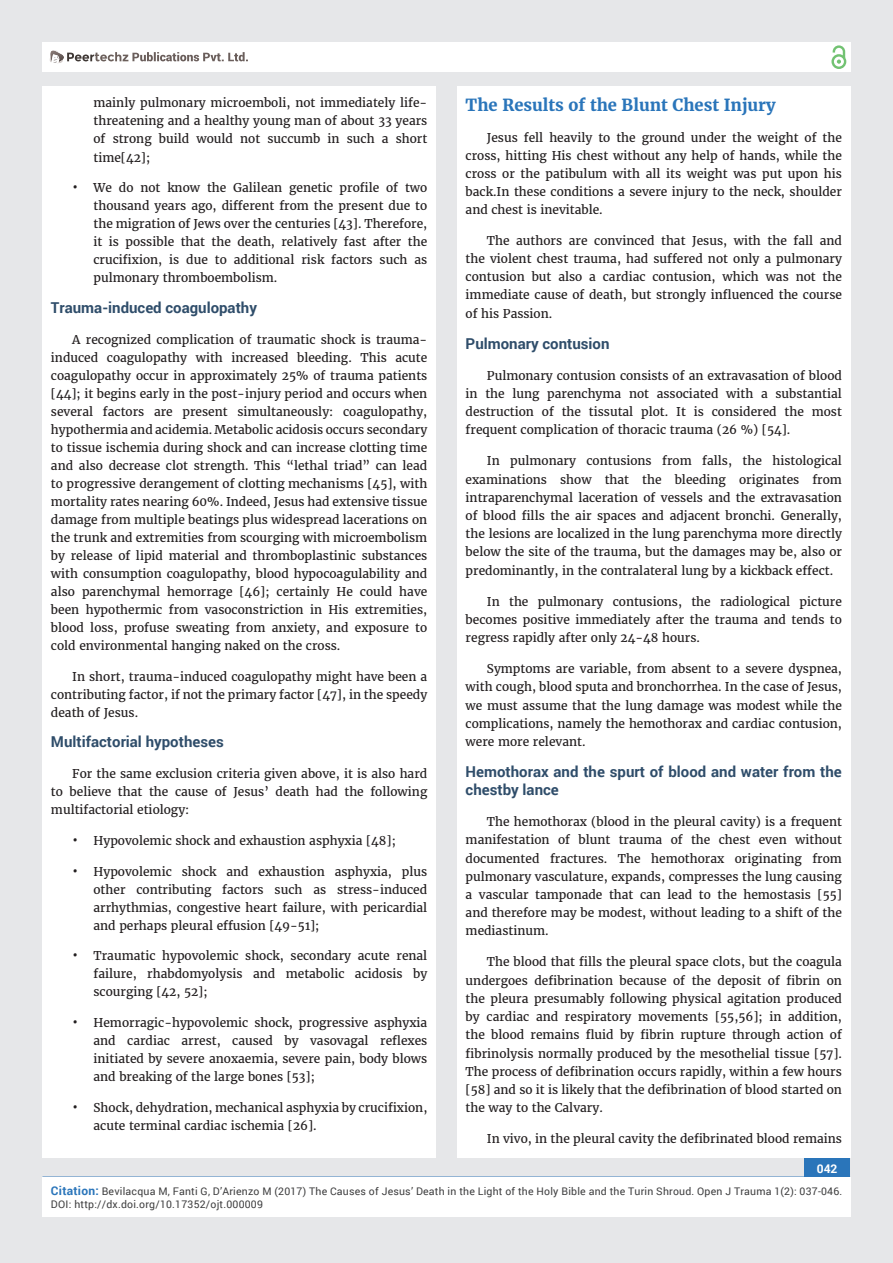
<style>
.page{position:relative;width:893px;height:1263px;background:#e6e7e9}
.page>*{position:absolute;margin:0;border:0;box-sizing:border-box;transform-origin:0 0}
.t1{font:700 16.5px "Merriweather";color:#2a75ba}
.t2{font:700 15px/18.1px "Roboto";color:#2f4d6a}
.t3{font:12px/18px "Merriweather";color:#231f20;text-align:justify}
.t4{font:700 12px "Roboto";color:#fff}
.t5{font:10.5px/13.5px "Roboto";letter-spacing:.02em;color:#3e3e3f}
.s1{font-size:15px}
.s2{font-weight:700;font-size:12px;color:#2a75ba}
</style>
<div class="page">
<div style="left:42px;top:43px;width:808px;height:29px;background:#fff"></div>
<div style="left:831px;top:54px;width:15px;height:15px;border:2px solid #72c272;border-radius:50%"></div>
<svg style="left:831px;top:45px;width:15px;height:19px"></svg>
<div style="left:804px;top:1157px;width:46px;height:43px;background:#2a75ba"></div>
<svg style="left:49px;top:50px;width:199px;height:14px"></svg>
<div style="left:42px;top:1177px;width:809px;height:40px;background:#fff"></div>
<div style="left:42px;top:87px;width:394px;height:1071px;background:#fff"></div>
<div style="left:457px;top:87px;width:393px;height:1071px;background:#fff"></div>
<p class="t3" style="left:94px;top:94px;width:335px">mainly pulmonary microemboli, not immediately life&shy;threatening and a healthy young man of about 33 years of strong build would not succumb in such a short time[42];</p>
<p class="t3" style="left:94px;top:179px;width:335px;text-indent:-21px"><span class="s1">•</span> We do not know the Galilean genetic profile of two thousand years ago, different from the present due to the migration of Jews over the centuries [43]. Therefore, it is possible that the death, relatively fast after the crucifixion, is due to additional risk factors such as pulmonary thromboembolism.</p>
<p class="t2" style="left:51px;top:298px;width:208px">Trauma-induced coagulopathy</p>
<p class="t3" style="left:51px;top:331px;width:378px;text-indent:21px">A recognized complication of traumatic shock is trauma&shy;induced coagulopathy with increased bleeding. This acute coagulopathy occur in approximately 25% of trauma patients [44]; it begins early in the post-injury period and occurs when several factors are present simultaneously: coagulopathy, hypothermia and acidemia. Metabolic acidosis occurs secondary to tissue ischemia during shock and can increase clotting time and also decrease clot strength. This “lethal triad” can lead to progressive derangement of clotting mechanisms [45], with mortality rates nearing 60%. Indeed, Jesus had extensive tissue damage from multiple beatings plus widespread lacerations on the trunk and extremities from scourging with microembolism by release of lipid material and thromboplastinic substances with consumption coagulopathy, blood hypocoagulability and also parenchymal hemorrage [46]; certainly He could have been hypothermic from vasoconstriction in His extremities, blood loss, profuse sweating from anxiety, and exposure to cold environmental hanging naked on the cross.</p>
<p class="t3" style="left:51px;top:667px;width:378px;text-indent:21px">In short, trauma-induced coagulopathy might have been a contributing factor, if not the primary factor [47], in the speedy death of Jesus.</p>
<p class="t2" style="left:51px;top:732px;width:174px">Multifactorial hypotheses</p>
<p class="t3" style="left:51px;top:765px;width:378px;text-indent:21px">For the same exclusion criteria given above, it is also hard to believe that the cause of Jesus’ death had the following multifactorial etiology:</p>
<p class="t3" style="left:72px;top:832px;width:325px"><span class="s1">•</span> Hypovolemic shock and exhaustion asphyxia [48];</p>
<p class="t3" style="left:94px;top:862px;width:335px;text-indent:-21px"><span class="s1">•</span> Hypovolemic shock and exhaustion asphyxia, plus other contributing factors such as stress-induced arrhythmias, congestive heart failure, with pericardial and perhaps pleural effusion [49-51];</p>
<p class="t3" style="left:94px;top:947px;width:335px;text-indent:-21px"><span class="s1">•</span> Traumatic hypovolemic shock, secondary acute renal failure, rhabdomyolysis and metabolic acidosis by scourging [42, 52];</p>
<p class="t3" style="left:94px;top:1014px;width:335px;text-indent:-21px"><span class="s1">•</span> Hemorragic-hypovolemic shock, progressive asphyxia and cardiac arrest, caused by vasovagal reflexes initiated by severe anoxaemia, severe pain, body blows and breaking of the large bones [53];</p>
<p class="t3" style="left:94px;top:1099px;width:335px;text-indent:-21px"><span class="s1">•</span> Shock, dehydration, mechanical asphyxia by crucifixion, acute terminal cardiac ischemia [26].</p>
<h1 class="t1" style="left:466px;top:95px;width:311px">The Results of the Blunt Chest Injury</h1>
<p class="t3" style="left:466px;top:129px;width:378px;text-indent:21px">Jesus fell heavily to the ground under the weight of the cross, hitting His chest without any help of hands, while the cross or the patibulum with all its weight was put upon his back.In these conditions a severe injury to the neck, shoulder and chest is inevitable.</p>
<p class="t3" style="left:466px;top:232px;width:378px;text-indent:21px">The authors are convinced that Jesus, with the fall and the violent chest trauma, had suffered not only a pulmonary contusion but also a cardiac contusion, which was not the immediate cause of death, but strongly influenced the course of his Passion.</p>
<p class="t2" style="left:466px;top:334px;width:145px">Pulmonary contusion</p>
<p class="t3" style="left:466px;top:366px;width:378px;text-indent:21px">Pulmonary contusion consists of an extravasation of blood in the lung parenchyma not associated with a substantial destruction of the tissutal plot. It is considered the most frequent complication of thoracic trauma (26 %) [54].</p>
<p class="t3" style="left:466px;top:452px;width:378px;text-indent:21px">In pulmonary contusions from falls, the histological examinations show that the bleeding originates from intraparenchymal laceration of vessels and the extravasation of blood fills the air spaces and adjacent bronchi. Generally, the lesions are localized in the lung parenchyma more directly below the site of the trauma, but the damages may be, also or predominantly, in the contralateral lung by a kickback effect.</p>
<p class="t3" style="left:466px;top:592px;width:378px;text-indent:21px">In the pulmonary contusions, the radiological picture becomes positive immediately after the trauma and tends to regress rapidly after only 24-48 hours.</p>
<p class="t3" style="left:466px;top:660px;width:378px;text-indent:21px">Symptoms are variable, from absent to a severe dyspnea, with cough, blood sputa and bronchorrhea. In the case of Jesus, we must assume that the lung damage was modest while the complications, namely the hemothorax and cardiac contusion, were more relevant.</p>
<p class="t2" style="left:466px;top:762px;width:378px">Hemothorax and the spurt of blood and water from the chestby lance</p>
<p class="t3" style="left:466px;top:813px;width:378px;text-indent:21px">The hemothorax (blood in the pleural cavity) is a frequent manifestation of blunt trauma of the chest even without documented fractures. The hemothorax originating from pulmonary vasculature, expands, compresses the lung causing a vascular tamponade that can lead to the hemostasis [55] and therefore may be modest, without leading to a shift of the mediastinum.</p>
<p class="t3" style="left:466px;top:953px;width:378px;text-indent:21px">The blood that fills the pleural space clots, but the coagula undergoes defibrination because of the deposit of fibrin on the pleura presumably following physical agitation produced by cardiac and respiratory movements [55,56]; in addition, the blood remains fluid by fibrin rupture through action of fibrinolysis normally produced by the mesothelial tissue [57].<br>The process of defibrination occurs rapidly, within a few hours [58] and so it is likely that the defibrination of blood started on the way to the Calvary.</p>
<p class="t3" style="left:487px;top:1130px;width:357px">In vivo, in the pleural cavity the defibrinated blood remains</p>
<p class="t4" style="left:817px;top:1161px;width:22px">042</p>
<p class="t5" style="left:51px;top:1184px;width:793px"><span class="s2">Citation:</span> Bevilacqua M, Fanti G, D’Arienzo M (2017) The Causes of Jesus’ Death in the Light of the Holy Bible and the Turin Shroud. Open J Trauma 1(2): 037-046.<br>DOI: http://dx.doi.org/10.17352/ojt.000009</p>
</div>
